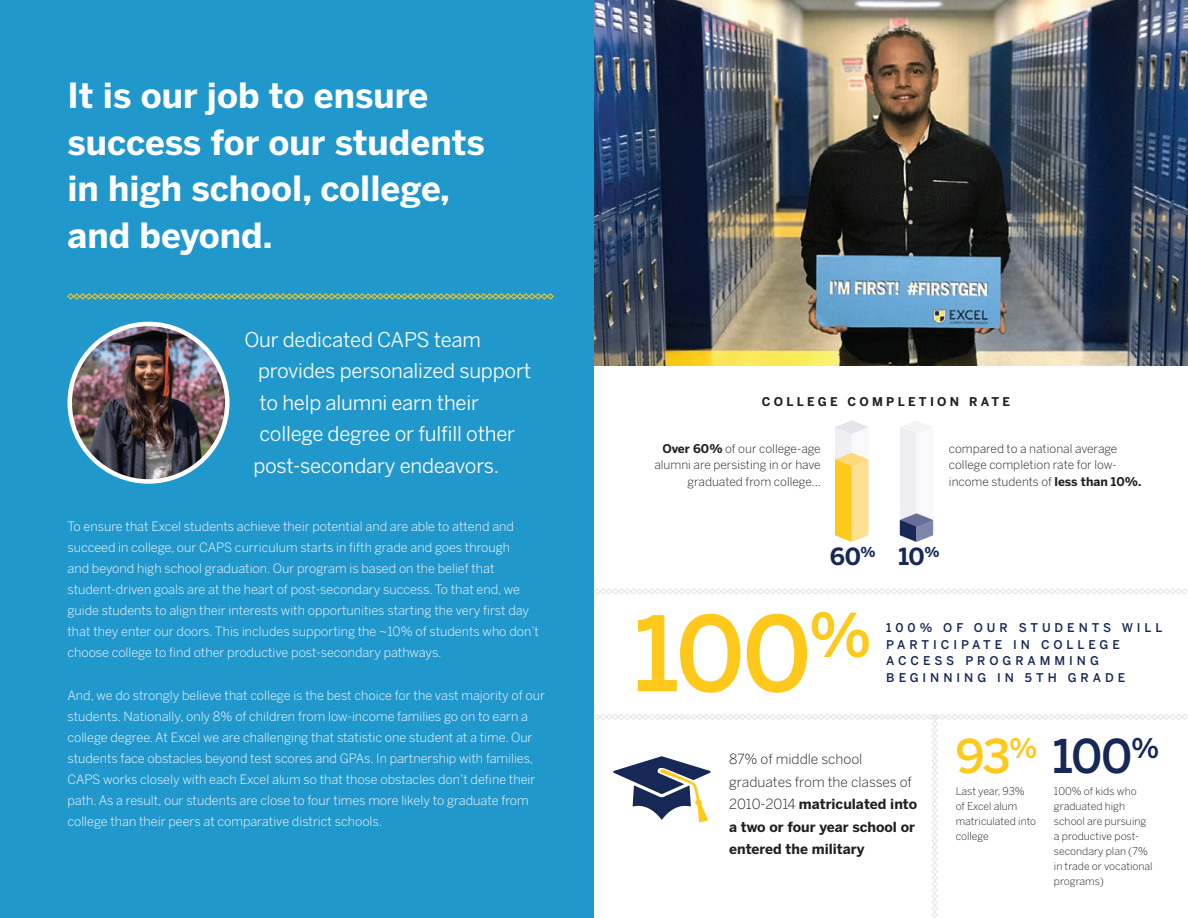
<style>
.page{position:relative;width:1188px;height:918px;background:#fff}
.page>*{position:absolute;margin:0;border:0;box-sizing:border-box;transform-origin:0 0}
.t1{font:500 102.9px "Benton Sans";color:#fec91a}
.t2{font:500 46.2px "Benton Sans";color:#172857}
.t3{font:700 34.5px/46.5px "Benton Sans";color:#fff}
.t4{font:700 23.4px "Benton Sans";color:#172857}
.t5{font:20.25px/31.5px "Benton Sans";letter-spacing:-.01em;color:#fff}
.t6{font:700 13.8px/22.5px "Benton Sans";color:#231f20}
.t7{font:300 12.75px/21px "Benton Sans";color:#fff}
.t8{font:300 12px/16.5px "Benton Sans";color:#231f20;text-align:right}
.t9{font:500 12px/16.5px "Benton Sans";letter-spacing:.33em;color:#172857}
.t10{font:700 12px "Benton Sans";letter-spacing:.275em;color:#231f20}
.t11{font:300 10.5px/15px "Benton Sans";color:#231f20}
.s1{font-weight:700}
.s2{font-weight:300}
.s3{color:#fec91a}
</style>
<div class="page">
<div style="left:0;top:0;width:594px;height:918px;background:#2198cc"></div>
<svg style="left:67px;top:293px;width:487px;height:7px"></svg>
<img style="left:594px;top:0;width:594px;height:365px">
<img style="left:70px;top:326px;width:155px;height:155px">
<div style="left:68px;top:322px;width:162px;height:162px;border:4px solid #fff;border-radius:50%"></div>
<svg style="left:594px;top:588px;width:594px;height:7px"></svg>
<svg style="left:900px;top:421px;width:33px;height:121px"></svg>
<svg style="left:835px;top:420px;width:33px;height:122px"></svg>
<svg style="left:594px;top:714px;width:594px;height:204px"></svg>
<h3 class="t3" style="left:68px;top:73px;width:419px">It is our job to ensure success for our students in high school, college, and beyond.</h3>
<h3 class="t5" style="left:254px;top:324px;width:279px;text-indent:-9px">Our dedicated CAPS team provides personalized support to help alumni earn their college degree or fulfill other post-secondary endeavors.</h3>
<p class="t7" style="left:68px;top:516px;width:473px">To ensure that Excel students achieve their potential and are able to attend and succeed in college, our CAPS curriculum starts in fifth grade and goes through<br>and beyond high school graduation. Our program is based on the belief that student-driven goals are at the heart of post-secondary success. To that end, we guide students to align their interests with opportunities starting the very first day that they enter our doors. This includes supporting the ~10% of students who don’t choose college to find other productive post-secondary pathways.</p>
<p class="t7" style="left:68px;top:685px;width:479px">And, we do strongly believe that college is the best choice for the vast majority of our students. Nationally, only 8% of children from low-income families go on to earn a college degree. At Excel we are challenging that statistic one student at a time. Our students face obstacles beyond test scores and GPAs. In partnership with families, CAPS works closely with each Excel alum so that those obstacles don’t define their path. As a result, our students are close to four times more likely to graduate from college than their peers at comparative district schools.</p>
<p class="t10" style="left:762px;top:394px;width:250px">COLLEGE COMPLETION RATE</p>
<p class="t8" style="left:654px;top:440px;width:168px"><span class="s1">Over 60%</span> of our college-age alumni are persisting in or have graduated from college...</p>
<p class="t8" style="left:949px;top:440px;width:194px;text-align:left">compared to a national average college completion rate for low&shy;income students of <span class="s1">less than 10%.</span></p>
<h3 class="t4" style="left:830px;top:542px;width:47px">60<sup>%</sup></h3>
<h3 class="t4" style="left:899px;top:542px;width:42px">10<sup>%</sup></h3>
<h1 class="t1" style="left:633px;top:591px;width:240px">100<sup>%</sup></h1>
<p class="t9" style="left:886px;top:620px;width:278px">100% OF OUR STUDENTS WILL<br>PARTICIPATE IN COLLEGE<br>ACCESS PROGRAMMING<br>BEGINNING IN 5TH GRADE</p>
<p class="t6" style="left:729px;top:748px;width:190px"><span class="s2">87% of middle school graduates from the classes of<br>2010-2014</span> matriculated into a two or four year school or entered the military</p>
<h2 class="t2" style="left:955px;top:728px;width:205px"><span class="s3">93</span><sup>%</sup> 100<sup>%</sup></h2>
<p class="t11" style="left:956px;top:784px;width:82px">Last year, 93% of Excel alum matriculated into college</p>
<p class="t11" style="left:1054px;top:784px;width:100px">100% of kids who graduated high school are pursuing a productive post&shy;secondary plan (7% in trade or vocational programs)</p>
</div>
